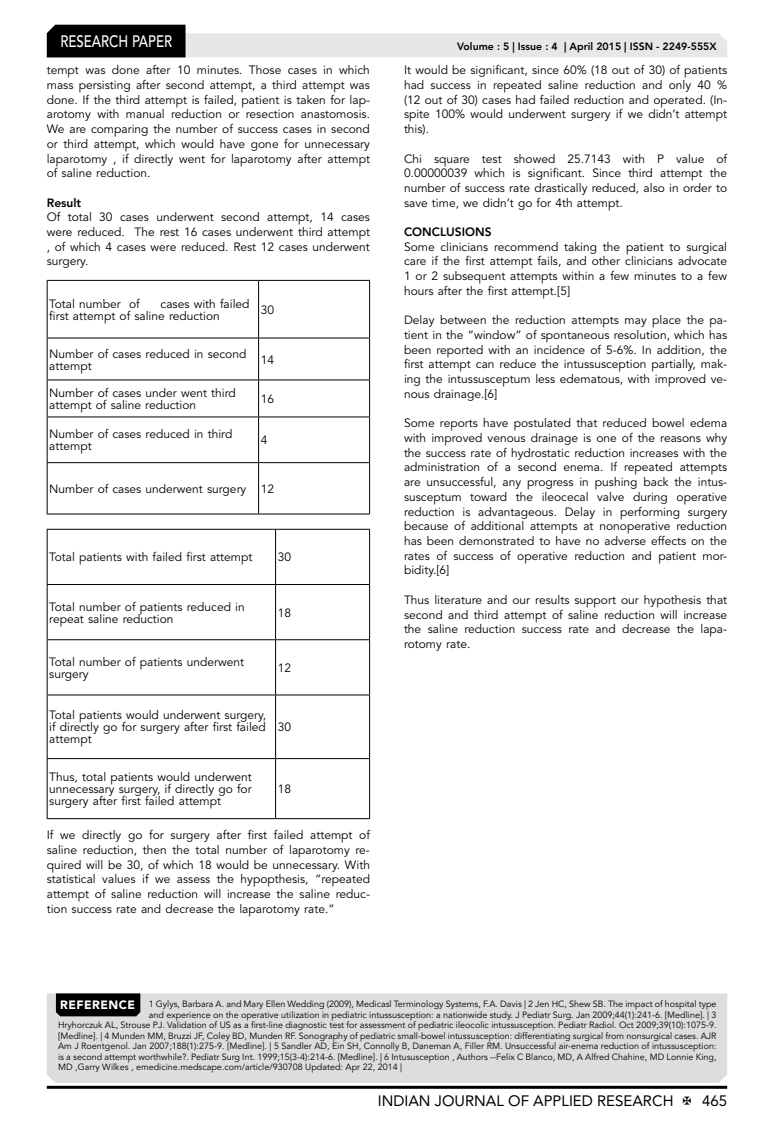
<style>
.page{position:relative;width:774px;height:1136px;background:#fff}
.page>*{position:absolute;margin:0;border:0;box-sizing:border-box;transform-origin:0 0}
.t1{font:500 16.5px "Avenir LT Std";color:#fff;scale:.8 1}
.t2{font:15px "Avenir LT Std";color:#000}
.t3{font:12px/14.7px "Avenir LT Std";color:#000;text-align:justify}
.t4{font:800 12px "Avenir LT Std";color:#000}
.t5{font:800 10.5px "Avenir LT Std";color:#000}
.t6{font:9px "Avenir LT Std";color:#000}
.s1{font-weight:900;font-size:12px;color:#fff}
</style>
<div class="page">
<hr style="left:47px;top:1085px;width:680px;height:3px;background:#000">
<svg style="left:47px;top:25px;width:680px;height:32px"></svg>
<svg style="left:48px;top:281px;width:321px;height:232px"></svg>
<hr style="left:258px;top:281px;width:1px;height:56px;background:#000">
<hr style="left:47px;top:337px;width:212px;height:1px;background:#000">
<hr style="left:259px;top:337px;width:111px;height:1px;background:#000">
<hr style="left:258px;top:338px;width:1px;height:41px;background:#000">
<hr style="left:47px;top:379px;width:212px;height:1px;background:#000">
<hr style="left:259px;top:379px;width:111px;height:1px;background:#000">
<hr style="left:258px;top:380px;width:1px;height:36px;background:#000">
<hr style="left:47px;top:416px;width:212px;height:1px;background:#000">
<hr style="left:259px;top:416px;width:111px;height:1px;background:#000">
<hr style="left:258px;top:417px;width:1px;height:45px;background:#000">
<hr style="left:47px;top:462px;width:212px;height:1px;background:#000">
<hr style="left:259px;top:462px;width:111px;height:1px;background:#000">
<hr style="left:258px;top:463px;width:1px;height:50px;background:#000">
<hr style="left:47px;top:280px;width:212px;height:1px;background:#000">
<hr style="left:47px;top:281px;width:1px;height:56px;background:#000">
<hr style="left:259px;top:280px;width:111px;height:1px;background:#000">
<hr style="left:369px;top:281px;width:1px;height:56px;background:#000">
<hr style="left:47px;top:338px;width:1px;height:41px;background:#000">
<hr style="left:369px;top:338px;width:1px;height:41px;background:#000">
<hr style="left:47px;top:380px;width:1px;height:36px;background:#000">
<hr style="left:369px;top:380px;width:1px;height:36px;background:#000">
<hr style="left:47px;top:417px;width:1px;height:45px;background:#000">
<hr style="left:369px;top:417px;width:1px;height:45px;background:#000">
<hr style="left:47px;top:463px;width:1px;height:50px;background:#000">
<hr style="left:369px;top:463px;width:1px;height:50px;background:#000">
<hr style="left:47px;top:513px;width:212px;height:1px;background:#000">
<hr style="left:259px;top:513px;width:111px;height:1px;background:#000">
<svg style="left:48px;top:530px;width:321px;height:288px"></svg>
<hr style="left:275px;top:529px;width:1px;height:55px;background:#000">
<hr style="left:47px;top:584px;width:229px;height:1px;background:#000">
<hr style="left:276px;top:584px;width:94px;height:1px;background:#000">
<hr style="left:275px;top:585px;width:1px;height:54px;background:#000">
<hr style="left:47px;top:639px;width:229px;height:1px;background:#000">
<hr style="left:276px;top:639px;width:94px;height:1px;background:#000">
<hr style="left:275px;top:640px;width:1px;height:54px;background:#000">
<hr style="left:47px;top:694px;width:229px;height:1px;background:#000">
<hr style="left:276px;top:694px;width:94px;height:1px;background:#000">
<hr style="left:275px;top:695px;width:1px;height:63px;background:#000">
<hr style="left:47px;top:758px;width:229px;height:1px;background:#000">
<hr style="left:276px;top:758px;width:94px;height:1px;background:#000">
<hr style="left:275px;top:759px;width:1px;height:59px;background:#000">
<hr style="left:47px;top:529px;width:229px;height:1px;background:#000">
<hr style="left:47px;top:529px;width:1px;height:55px;background:#000">
<hr style="left:276px;top:529px;width:94px;height:1px;background:#000">
<hr style="left:369px;top:529px;width:1px;height:55px;background:#000">
<hr style="left:47px;top:585px;width:1px;height:54px;background:#000">
<hr style="left:369px;top:585px;width:1px;height:54px;background:#000">
<hr style="left:47px;top:640px;width:1px;height:54px;background:#000">
<hr style="left:369px;top:640px;width:1px;height:54px;background:#000">
<hr style="left:47px;top:695px;width:1px;height:63px;background:#000">
<hr style="left:369px;top:695px;width:1px;height:63px;background:#000">
<hr style="left:47px;top:759px;width:1px;height:59px;background:#000">
<hr style="left:369px;top:759px;width:1px;height:59px;background:#000">
<hr style="left:47px;top:818px;width:229px;height:1px;background:#000">
<hr style="left:276px;top:818px;width:94px;height:1px;background:#000">
<div style="left:47px;top:993px;width:680px;height:89px;background:#dcddde"></div>
<div style="left:56px;top:993px;width:84px;height:23px;background:#000"></div>
<h1 class="t1" style="left:60px;top:32px;width:139px">RESEARCH PAPER</h1>
<p class="t3" style="left:47px;top:63px;width:325px">tempt was done after 10 minutes. Those cases in which mass persisting after second attempt, a third attempt was done. If the third attempt is failed, patient is taken for lap&shy;arotomy with manual reduction or resection anastomosis.<br>We are comparing the number of success cases in second or third attempt, which would have gone for unnecessary laparotomy , if directly went for laparotomy after attempt of saline reduction.</p>
<p class="t4" style="left:47px;top:195px;width:36px">Result</p>
<p class="t3" style="left:47px;top:210px;width:325px">Of total 30 cases underwent second attempt, 14 cases were reduced. The rest 16 cases underwent third attempt , of which 4 cases were reduced. Rest 12 cases underwent surgery.</p>
<p class="t3" style="left:49px;top:296px;width:92px">Total number of</p>
<p class="t3" style="left:49px;top:298px;width:202px;line-height:12px;text-indent:111px">cases with failed first attempt of saline reduction</p>
<p class="t3" style="left:261px;top:302px;width:15px">30</p>
<p class="t3" style="left:49px;top:348px;width:199px;line-height:12px">Number of cases reduced in second attempt</p>
<p class="t3" style="left:261px;top:352px;width:15px">14</p>
<p class="t3" style="left:49px;top:387px;width:188px;line-height:12px">Number of cases under went third attempt of saline reduction</p>
<p class="t3" style="left:261px;top:392px;width:15px">16</p>
<p class="t3" style="left:49px;top:428px;width:185px;line-height:12px">Number of cases reduced in third attempt</p>
<p class="t3" style="left:261px;top:433px;width:8px">4</p>
<p class="t3" style="left:49px;top:481px;width:226px">Number of cases underwent surgery 12</p>
<p class="t3" style="left:49px;top:550px;width:205px">Total patients with failed first attempt</p>
<p class="t3" style="left:278px;top:550px;width:15px">30</p>
<p class="t3" style="left:49px;top:600px;width:197px;line-height:12px">Total number of patients reduced in repeat saline reduction</p>
<p class="t3" style="left:278px;top:605px;width:15px">18</p>
<p class="t3" style="left:49px;top:656px;width:196px;line-height:12px">Total number of patients underwent surgery</p>
<p class="t3" style="left:278px;top:660px;width:15px">12</p>
<p class="t3" style="left:49px;top:709px;width:218px;line-height:12px">Total patients would underwent surgery, if directly go for surgery after first failed attempt</p>
<p class="t3" style="left:278px;top:720px;width:15px">30</p>
<p class="t3" style="left:49px;top:771px;width:204px;line-height:12px">Thus, total patients would underwent unnecessary surgery, if directly go for surgery after first failed attempt</p>
<p class="t3" style="left:278px;top:782px;width:15px">18</p>
<p class="t3" style="left:47px;top:827px;width:325px">If we directly go for surgery after first failed attempt of saline reduction, then the total number of laparotomy re&shy;quired will be 30, of which 18 would be unnecessary. With statistical values if we assess the hypopthesis, “repeated attempt of saline reduction will increase the saline reduc&shy;tion success rate and decrease the laparotomy rate.”</p>
<p class="t5" style="left:457px;top:41px;width:261px">Volume : 5 | Issue : 4 | April 2015 | ISSN - 2249-555X</p>
<p class="t3" style="left:404px;top:63px;width:325px">It would be significant, since 60% (18 out of 30) of patients had success in repeated saline reduction and only 40 % (12 out of 30) cases had failed reduction and operated. (In&shy;spite 100% would underwent surgery if we didn’t attempt this).</p>
<p class="t3" style="left:404px;top:151px;width:325px">Chi square test showed 25.7143 with P value of 0.00000039 which is significant. Since third attempt the number of success rate drastically reduced, also in order to save time, we didn’t go for 4th attempt.</p>
<p class="t4" style="left:404px;top:225px;width:89px">CONCLUSIONS</p>
<p class="t3" style="left:404px;top:239px;width:325px">Some clinicians recommend taking the patient to surgical care if the first attempt fails, and other clinicians advocate 1 or 2 subsequent attempts within a few minutes to a few hours after the first attempt.[5]</p>
<p class="t3" style="left:404px;top:313px;width:325px">Delay between the reduction attempts may place the pa&shy;tient in the “window” of spontaneous resolution, which has been reported with an incidence of 5-6%. In addition, the first attempt can reduce the intussusception partially, mak&shy;ing the intussusceptum less edematous, with improved ve&shy;nous drainage.[6]</p>
<p class="t3" style="left:404px;top:416px;width:325px">Some reports have postulated that reduced bowel edema with improved venous drainage is one of the reasons why the success rate of hydrostatic reduction increases with the administration of a second enema. If repeated attempts are unsuccessful, any progress in pushing back the intus&shy;susceptum toward the ileocecal valve during operative reduction is advantageous. Delay in performing surgery because of additional attempts at nonoperative reduction has been demonstrated to have no adverse effects on the rates of success of operative reduction and patient mor&shy;bidity.[6]</p>
<p class="t3" style="left:404px;top:592px;width:325px">Thus literature and our results support our hypothesis that second and third attempt of saline reduction will increase the saline reduction success rate and decrease the lapa&shy;rotomy rate.</p>
<p class="t6" style="left:60px;top:998px;width:658px"><span class="s1">REFERENCE</span> 1 Gylys, Barbara A. and Mary Ellen Wedding (2009), Medicasl Terminology Systems, F.A. Davis | 2 Jen HC, Shew SB. The impact of hospital type</p>
<p class="t6" style="left:149px;top:1009px;width:569px">and experience on the operative utilization in pediatric intussusception: a nationwide study. J Pediatr Surg. Jan 2009;44(1):241-6. [Medline]. | 3</p>
<p class="t6" style="left:58px;top:1019px;width:660px">Hryhorczuk AL, Strouse PJ. Validation of US as a first-line diagnostic test for assessment of pediatric ileocolic intussusception. Pediatr Radiol. Oct 2009;39(10):1075-9.</p>
<p class="t6" style="left:58px;top:1030px;width:660px">[Medline]. | 4 Munden MM, Bruzzi JF, Coley BD, Munden RF. Sonography of pediatric small-bowel intussusception: differentiating surgical from nonsurgical cases. AJR</p>
<p class="t6" style="left:58px;top:1040px;width:660px">Am J Roentgenol. Jan 2007;188(1):275-9. [Medline]. | 5 Sandler AD, Ein SH, Connolly B, Daneman A, Filler RM. Unsuccessful air-enema reduction of intussusception:</p>
<p class="t6" style="left:58px;top:1051px;width:660px">is a second attempt worthwhile?. Pediatr Surg Int. 1999;15(3-4):214-6. [Medline]. | 6 Intususception , Authors --Felix C Blanco, MD, A Alfred Chahine, MD Lonnie King,</p>
<p class="t6" style="left:58px;top:1061px;width:346px">MD ,Garry Wilkes , emedicine.medscape.com/article/930708 Updated: Apr 22, 2014 |</p>
<p class="t2" style="left:378px;top:1091px;width:297px">INDIAN JOURNAL OF APPLIED RESEARCH</p>
<p class="t2" style="left:702px;top:1091px;width:27px">465</p>
</div>
